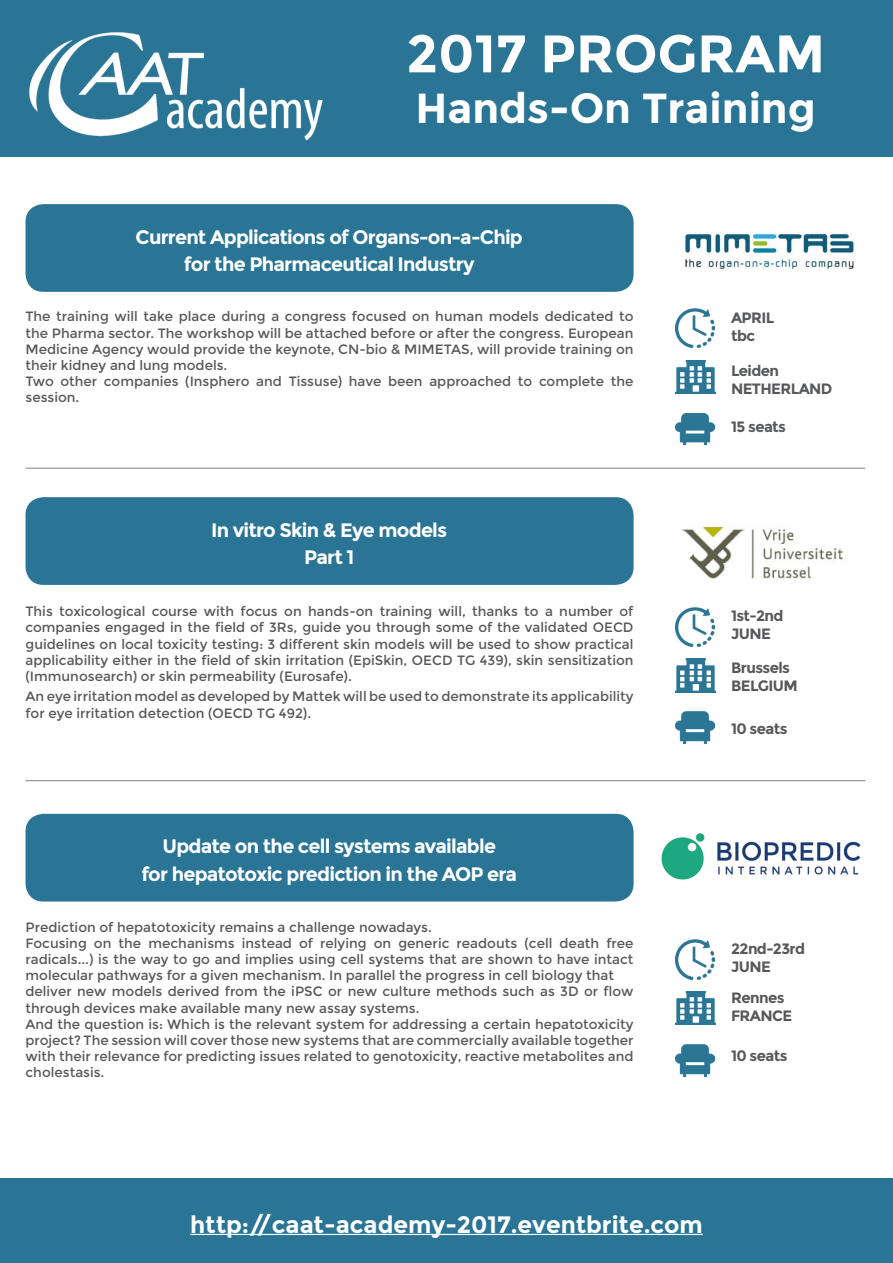
<style>
.page{position:relative;width:893px;height:1263px;background:#fff}
.page>*{position:absolute;margin:0;border:0;box-sizing:border-box;transform-origin:0 0}
.t1{font:700 52.8px "Montserrat";color:#fff}
.t2{font:700 42px "Montserrat";color:#fff}
.t3{font:700 23.7px "Montserrat";color:#fff}
.t4{font:700 19.5px "Montserrat";letter-spacing:-.04em;color:#fff}
.t5{font:700 15px "Montserrat";letter-spacing:-.04em;color:#57585a}
.t6{font:13.5px/16.2px "Montserrat";color:#57585a;text-align:justify}
</style>
<div class="page">
<div style="left:0;top:1178px;width:893px;height:85px;background:#2a7595"></div>
<div style="left:26px;top:204px;width:608px;height:88px;background:#2a7595;border-radius:18px"></div>
<div style="left:26px;top:497px;width:608px;height:88px;background:#2a7595;border-radius:18px"></div>
<div style="left:26px;top:814px;width:608px;height:87px;background:#2a7595;border-radius:18px"></div>
<div style="left:0;top:0;width:893px;height:157px;background:#2a7595"></div>
<img style="left:29px;top:32px;width:294px;height:109px">
<img style="left:683px;top:525px;width:161px;height:54px">
<img style="left:661px;top:833px;width:200px;height:47px">
<img style="left:675px;top:413px;width:40px;height:33px">
<img style="left:675px;top:360px;width:40px;height:33px">
<img style="left:675px;top:308px;width:40px;height:40px">
<img style="left:675px;top:711px;width:40px;height:33px">
<img style="left:675px;top:659px;width:40px;height:33px">
<img style="left:675px;top:607px;width:40px;height:39px">
<img style="left:675px;top:1044px;width:40px;height:33px">
<img style="left:675px;top:991px;width:40px;height:34px">
<img style="left:675px;top:940px;width:40px;height:39px">
<hr style="left:190px;top:1234px;width:513px;height:1px;background:#fff">
<hr style="left:26px;top:468px;width:839px;height:1px;background:#808080">
<hr style="left:26px;top:780px;width:839px;height:1px;background:#808080">
<img style="left:685px;top:233px;width:169px;height:36px">
<p class="t1" style="left:406px;top:22px;width:420px">2017 PROGRAM</p>
<p class="t2" style="left:415px;top:83px;width:402px">Hands-On Training</p>
<p class="t4" style="left:136px;top:225px;width:389px">Current Applications of Organs-on-a-Chip</p>
<p class="t4" style="left:184px;top:253px;width:292px">for the Pharmaceutical Industry</p>
<p class="t6" style="left:26px;top:309px;width:610px">The training will take place during a congress focused on human models dedicated to the Pharma sector. The workshop will be attached before or after the congress. European Medicine Agency would provide the keynote, CN-bio &amp; MIMETAS, will provide training on their kidney and lung models.</p>
<p class="t6" style="left:26px;top:373px;width:609px">Two other companies (Insphero and Tissuse) have been approached to complete the session.</p>
<p class="t4" style="left:211px;top:518px;width:238px">In vitro Skin &amp; Eye models</p>
<p class="t4" style="left:304px;top:546px;width:52px">Part 1</p>
<p class="t6" style="left:26px;top:603px;width:610px">This toxicological course with focus on hands-on training will, thanks to a number of companies engaged in the field of 3Rs, guide you through some of the validated OECD guidelines on local toxicity testing: 3 different skin models will be used to show practical applicability either in the field of skin irritation (EpiSkin, OECD TG 439), skin sensitization (Immunosearch) or skin permeability (Eurosafe).</p>
<p class="t6" style="left:26px;top:689px;width:610px">An eye irritation model as developed by Mattek will be used to demonstrate its applicability for eye irritation detection (OECD TG 492).</p>
<p class="t4" style="left:163px;top:835px;width:335px">Update on the cell systems available</p>
<p class="t4" style="left:141px;top:862px;width:377px">for hepatotoxic prediction in the AOP era</p>
<p class="t6" style="left:26px;top:919px;width:408px">Prediction of hepatotoxicity remains a challenge nowadays.</p>
<p class="t6" style="left:26px;top:935px;width:610px">Focusing on the mechanisms instead of relying on generic readouts (cell death free radicals...) is the way to go and implies using cell systems that are shown to have intact molecular pathways for a given mechanism. In parallel the progress in cell biology that</p>
<p class="t6" style="left:26px;top:984px;width:609px">deliver new models derived from the iPSC or new culture methods such as 3D or flow through devices make available many new assay systems.</p>
<p class="t6" style="left:26px;top:1016px;width:610px">And the question is: Which is the relevant system for addressing a certain hepatotoxicity project? The session will cover those new systems that are commercially available together with their relevance for predicting issues related to genotoxicity, reactive metabolites and cholestasis.</p>
<p class="t5" style="left:731px;top:309px;width:45px">APRIL</p>
<p class="t5" style="left:731px;top:327px;width:26px">tbc</p>
<p class="t5" style="left:731px;top:362px;width:50px">Leiden</p>
<p class="t5" style="left:731px;top:380px;width:103px">NETHERLAND</p>
<p class="t5" style="left:731px;top:418px;width:57px">15 seats</p>
<p class="t5" style="left:731px;top:607px;width:54px">1st-2nd</p>
<p class="t5" style="left:731px;top:625px;width:41px">JUNE</p>
<p class="t5" style="left:731px;top:658px;width:60px">Brussels</p>
<p class="t5" style="left:731px;top:676px;width:68px">BELGIUM</p>
<p class="t5" style="left:731px;top:720px;width:58px">10 seats</p>
<p class="t5" style="left:731px;top:940px;width:76px">22nd-23rd</p>
<p class="t5" style="left:731px;top:958px;width:41px">JUNE</p>
<p class="t5" style="left:731px;top:988px;width:55px">Rennes</p>
<p class="t5" style="left:731px;top:1006px;width:63px">FRANCE</p>
<p class="t5" style="left:731px;top:1047px;width:58px">10 seats</p>
<p class="t3" style="left:190px;top:1210px;width:514px">http://caat-academy-2017.eventbrite.com</p>
</div>
